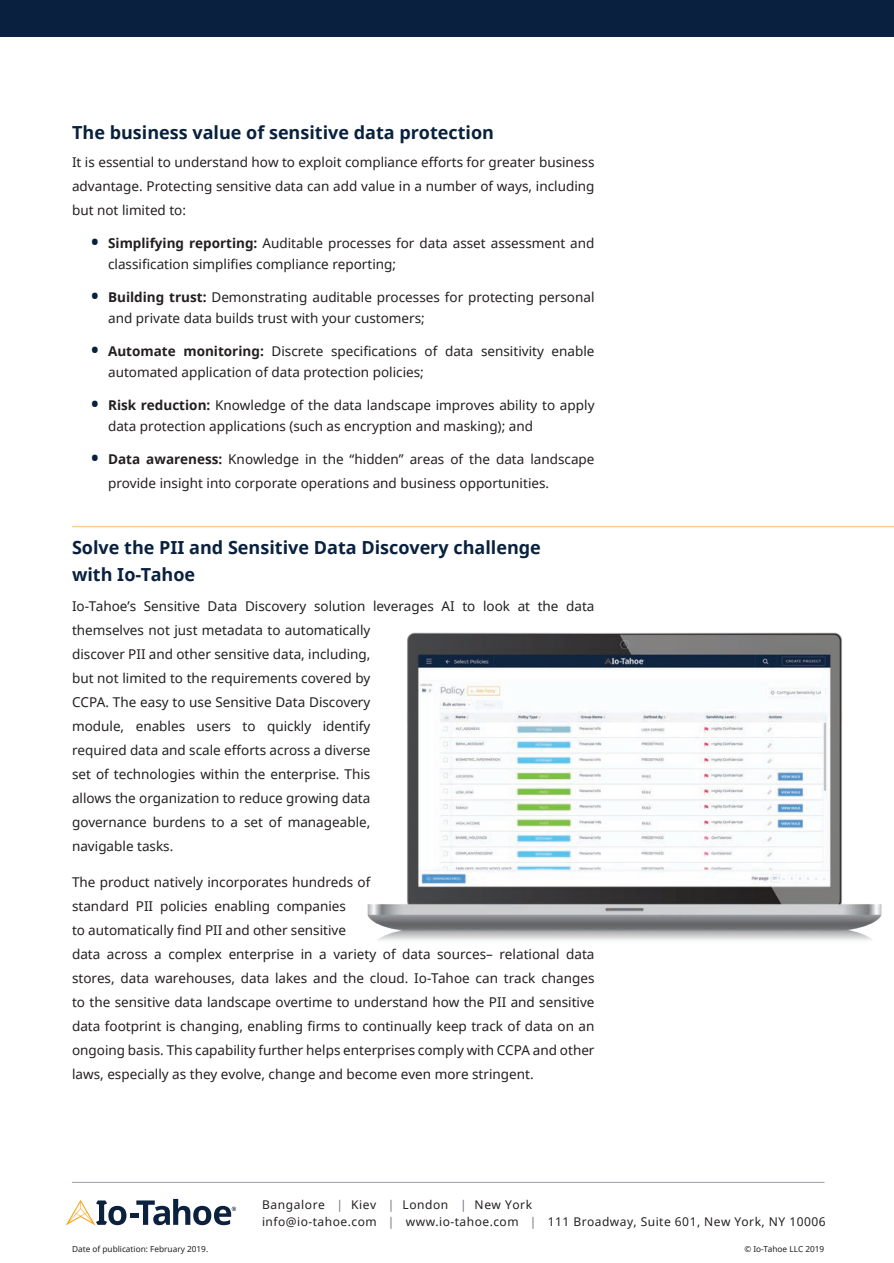
<style>
.page{position:relative;width:894px;height:1263px;background:#fff}
.page>*{position:absolute;margin:0;border:0;box-sizing:border-box;transform-origin:0 0}
.Sub_Head_with_Rule_2{font:700 18px/27px "Noto Sans";color:#09213e}
.Sub_Head{font:700 18px "Noto Sans";color:#09213e}
.Body{font:13.5px/24px "Noto Sans";color:#231f20}
.Bold_bullet{font:13.5px/21px "Noto Sans";color:#231f20}
.Body-2{font:12px "Noto Sans";letter-spacing:.04em;color:#231f20}
.Body-3{font:8.25px "Noto Sans";color:#231f20}
.s1{font-size:25.5px;color:#09213e}
.s2{font-weight:700}
.s3{color:#6d7084}
</style>
<div class="page">
<svg style="left:66px;top:1198px;width:170px;height:27px"></svg>
<div style="left:0;top:0;width:893px;height:36px;background:#09213e"></div>
<hr style="left:72px;top:1182px;width:752px;height:1px;background:#9d9dab">
<hr style="left:72px;top:526px;width:821px;height:1px;background:#fdcf8c">
<img style="left:367px;top:632px;width:515px;height:309px">
<p class="Sub_Head" style="left:72px;top:119px;width:423px">The business value of sensitive data protection</p>
<p class="Body" style="left:72px;top:150px;width:524px;text-align:justify">It is essential to understand how to exploit compliance efforts for greater business advantage. Protecting sensitive data can add value in a number of ways, including but not limited to:</p>
<p class="Bold_bullet" style="left:108px;top:232px;width:487px;text-indent:-18px"><span class="s1">•</span> <span class="s2">Simplifying reporting:</span> Auditable processes for data asset assessment and classification simplifies compliance reporting;</p>
<p class="Bold_bullet" style="left:108px;top:286px;width:487px;text-indent:-18px"><span class="s1">•</span> <span class="s2">Building trust:</span> Demonstrating auditable processes for protecting personal and private data builds trust with your customers;</p>
<p class="Bold_bullet" style="left:108px;top:340px;width:487px;text-indent:-18px"><span class="s1">•</span> <span class="s2">Automate monitoring:</span> Discrete specifications of data sensitivity enable automated application of data protection policies;</p>
<p class="Bold_bullet" style="left:108px;top:394px;width:488px;text-indent:-18px"><span class="s1">•</span> <span class="s2">Risk reduction:</span> Knowledge of the data landscape improves ability to apply data protection applications (such as encryption and masking); and</p>
<p class="Bold_bullet" style="left:108px;top:447px;width:488px;line-height:24px;text-indent:-18px"><span class="s1">•</span> <span class="s2">Data awareness:</span> Knowledge in the “hidden” areas of the data landscape provide insight into corporate operations and business opportunities.</p>
<p class="Sub_Head_with_Rule_2" style="left:72px;top:534px;width:470px">Solve the PII and Sensitive Data Discovery challenge with Io-Tahoe</p>
<p class="Body" style="left:72px;top:594px;width:523px">Io-Tahoe’s Sensitive Data Discovery solution leverages AI to look at the data themselves not just metadata to automatically<br>discover PII and other sensitive data, including,<br>but not limited to the requirements covered by<br>CCPA. The easy to use Sensitive Data Discovery<br>module, enables users to quickly identify<br>required data and scale efforts across a diverse<br>set of technologies within the enterprise. This<br>allows the organization to reduce growing data<br>governance burdens to a set of manageable,<br>navigable tasks.</p>
<p class="Body" style="left:72px;top:870px;width:524px">The product natively incorporates hundreds of<br>standard PII policies enabling companies<br>to automatically find PII and other sensitive<br>data across a complex enterprise in a variety of data sources– relational data stores, data warehouses, data lakes and the cloud. Io-Tahoe can track changes to the sensitive data landscape overtime to understand how the PII and sensitive data footprint is changing, enabling firms to continually keep track of data on an ongoing basis. This capability further helps enterprises comply with CCPA and other laws, especially as they evolve, change and become even more stringent.</p>
<p class="Body-2" style="left:262px;top:1196px;width:271px">Bangalore <span class="s3">|</span> Kiev <span class="s3">|</span> London <span class="s3">|</span> New York</p>
<p class="Body-2" style="left:262px;top:1212px;width:565px">info@io-tahoe.com <span class="s3">|</span> www.io-tahoe.com <span class="s3">|</span> 111 Broadway, Suite 601, New York, NY 10006</p>
<p class="Body-3" style="left:72px;top:1243px;width:138px">Date of publication: February 2019.</p>
<p class="Body-3" style="left:744px;top:1243px;width:81px">© Io-Tahoe LLC 2019</p>
</div>
